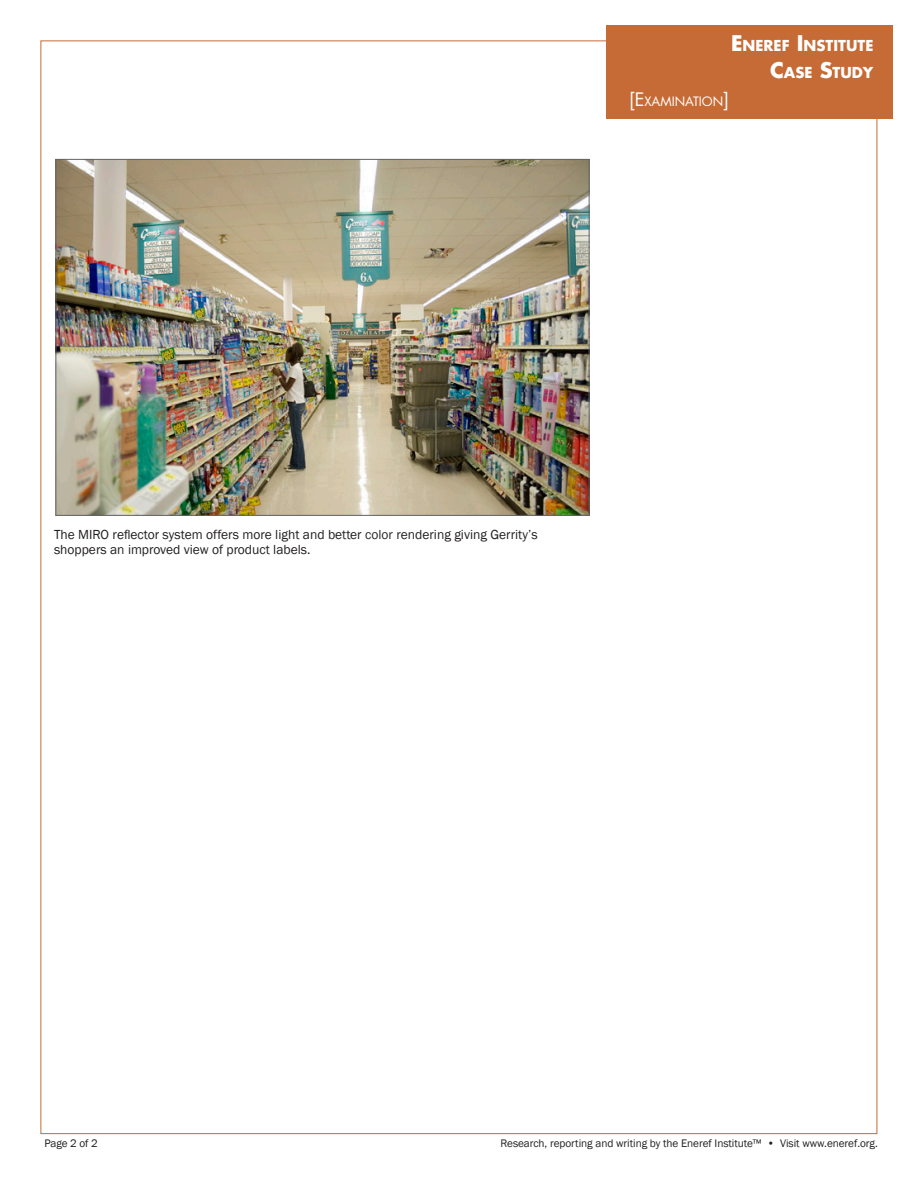
<style>
.page{position:relative;width:918px;height:1188px;background:#fff}
.page>*{position:absolute;margin:0;border:0;box-sizing:border-box;transform-origin:0 0}
.t1{font:700 14.7px/27.8px "Futura";color:#fff;text-align:right}
.t2{font:13.5px/15px "Franklin Gothic";color:#231f20}
.t3{font:12.6px "Futura";color:#fff}
.Page_number{font:11.25px "Franklin Gothic";letter-spacing:-.005em;color:#231f20}
.s1{font-size:21px}
.s2{font-size:18px}
.s3{color:#2b2b2b}
</style>
<div class="page">
<div style="left:606px;top:26px;width:287px;height:93px;background:#c66b35"></div>
<img style="left:58px;top:161px;width:530px;height:353px">
<p class="t1" style="left:731px;top:31px;width:144px"><span class="s1">E</span>NEREF <span class="s1">I</span>NSTITUTE<br><span class="s1">C</span>ASE <span class="s1">S</span>TUDY</p>
<p class="t3" style="left:629px;top:94px;width:101px"><span class="s2">[E</span>XAMINATION<span class="s2">]</span></p>
<p class="t2" style="left:54px;top:527px;width:485px">The MIRO reflector system offers more light and better <span class="s3">color</span> rendering giving Gerrity’s shoppers an improved view of product labels.</p>
<p class="Page_number" style="left:44px;top:1136px;width:55px">Page 2 of 2</p>
<p class="Page_number" style="left:501px;top:1136px;width:379px">Research, reporting and writing by the Eneref Institute™ • Visit www.eneref.org.</p>
</div>
